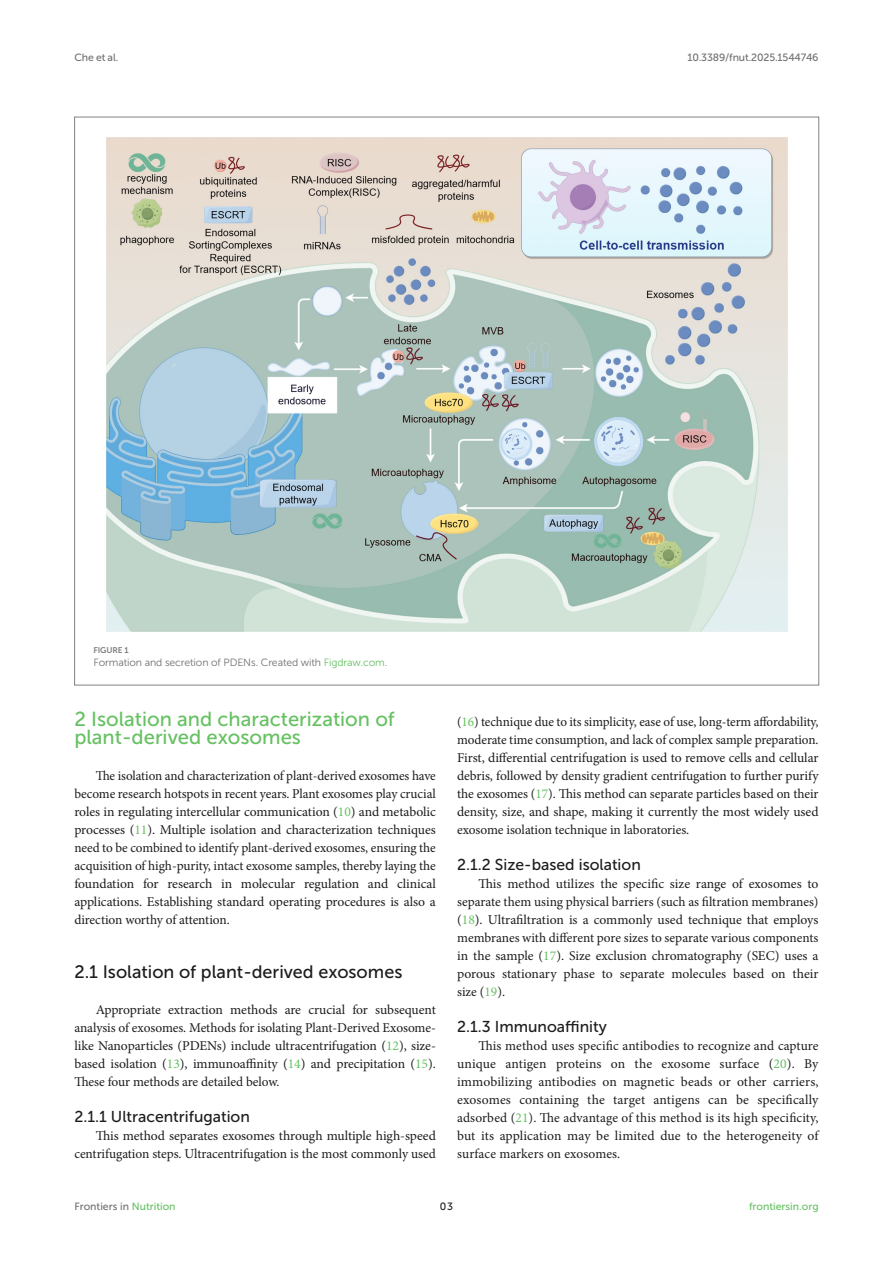
<style>
.page{position:relative;width:893px;height:1263px;background:#fff}
.page>*{position:absolute;margin:0;border:0;box-sizing:border-box;transform-origin:0 0}
.HEAD_1{font:20.25px/18px "Museo Sans 500";color:#65c161}
.HEAD_2{font:18px "Museo Sans 500";color:#1b1c1b}
.HEAD_3{font:15.75px "Museo Sans 500";color:#1b1c1b}
.TEXT{font:13.5px/18px "Minion Pro";letter-spacing:-.005em;color:#1b1c1b;text-align:justify}
.t1{font:10.5px "Museo Sans 500";letter-spacing:-.015em;color:#706f70}
.FIG_LEG{font:10.5px "Museo Sans 300";letter-spacing:-.01em;color:#706f70}
.t2{font:10.5px "Museo Sans 500";color:#65c161}
.t3{font:10.5px "Museo Sans 500";color:#1b1c1b}
.FIG_HD{font:8.25px "Museo Sans 700";letter-spacing:-.01em;color:#7e7f7f}
.s1{color:#65c161}
</style>
<div class="page">
<img style="left:106px;top:137px;width:682px;height:495px">
<p class="t1" style="left:74px;top:51px;width:45px">Che et al.</p>
<p class="t1" style="left:687px;top:51px;width:133px">10.3389/fnut.2025.1544746</p>
<p class="FIG_HD" style="left:94px;top:645px;width:37px">FIGURE 1</p>
<p class="FIG_LEG" style="left:94px;top:657px;width:295px">Formation and secretion of PDENs. Created with <span class="s1">Figdraw.com</span>.</p>
<p class="HEAD_1" style="left:74px;top:710px;width:322px">2 Isolation and characterization of plant-derived exosomes</p>
<p class="TEXT" style="left:74px;top:767px;width:363px;text-indent:21px">The isolation and characterization of plant-derived exosomes have become research hotspots in recent years. Plant exosomes play crucial roles in regulating intercellular communication (<span class="s1">10</span>) and metabolic processes (<span class="s1">11</span>). Multiple isolation and characterization techniques need to be combined to identify plant-derived exosomes, ensuring the acquisition of high-purity, intact exosome samples, thereby laying the foundation for research in molecular regulation and clinical applications. Establishing standard operating procedures is also a direction worthy of attention.</p>
<p class="HEAD_2" style="left:74px;top:962px;width:329px">2.1 Isolation of plant-derived exosomes</p>
<p class="TEXT" style="left:74px;top:1001px;width:363px;text-indent:21px">Appropriate extraction methods are crucial for subsequent analysis of exosomes. Methods for isolating Plant-Derived Exosome&shy;like Nanoparticles (PDENs) include ultracentrifugation (<span class="s1">12</span>), size&shy;based isolation (<span class="s1">13</span>), immunoaffinity (<span class="s1">14</span>) and precipitation (<span class="s1">15</span>).<br>These four methods are detailed below.</p>
<p class="HEAD_3" style="left:74px;top:1108px;width:177px">2.1.1 Ultracentrifugation</p>
<p class="TEXT" style="left:74px;top:1127px;width:363px;text-align:right">This method separates exosomes through multiple high-speed centrifugation steps. Ultracentrifugation is the most commonly used</p>
<p class="TEXT" style="left:457px;top:713px;width:363px">(<span class="s1">16</span>) technique due to its simplicity, ease of use, long-term affordability, moderate time consumption, and lack of complex sample preparation.<br>First, differential centrifugation is used to remove cells and cellular debris, followed by density gradient centrifugation to further purify the exosomes (<span class="s1">17</span>). This method can separate particles based on their density, size, and shape, making it currently the most widely used exosome isolation technique in laboratories.</p>
<p class="HEAD_3" style="left:457px;top:856px;width:185px">2.1.2 Size-based isolation</p>
<p class="TEXT" style="left:457px;top:875px;width:363px;text-indent:21px">This method utilizes the specific size range of exosomes to separate them using physical barriers (such as filtration membranes) (<span class="s1">18</span>). Ultrafiltration is a commonly used technique that employs membranes with different pore sizes to separate various components in the sample (<span class="s1">17</span>). Size exclusion chromatography (SEC) uses a porous stationary phase to separate molecules based on their size (<span class="s1">19</span>).</p>
<p class="HEAD_3" style="left:457px;top:1018px;width:151px">2.1.3 Immunoaffinity</p>
<p class="TEXT" style="left:457px;top:1037px;width:363px;text-indent:21px">This method uses specific antibodies to recognize and capture unique antigen proteins on the exosome surface (<span class="s1">20</span>). By immobilizing antibodies on magnetic beads or other carriers, exosomes containing the target antigens can be specifically adsorbed (<span class="s1">21</span>). The advantage of this method is its high specificity, but its application may be limited due to the heterogeneity of surface markers on exosomes.</p>
<p class="t1" style="left:74px;top:1200px;width:103px">Frontiers in <span class="s1">Nutrition</span></p>
<p class="t3" style="left:440px;top:1200px;width:15px">03</p>
<p class="t2" style="left:749px;top:1200px;width:71px">frontiersin.org</p>
</div>
